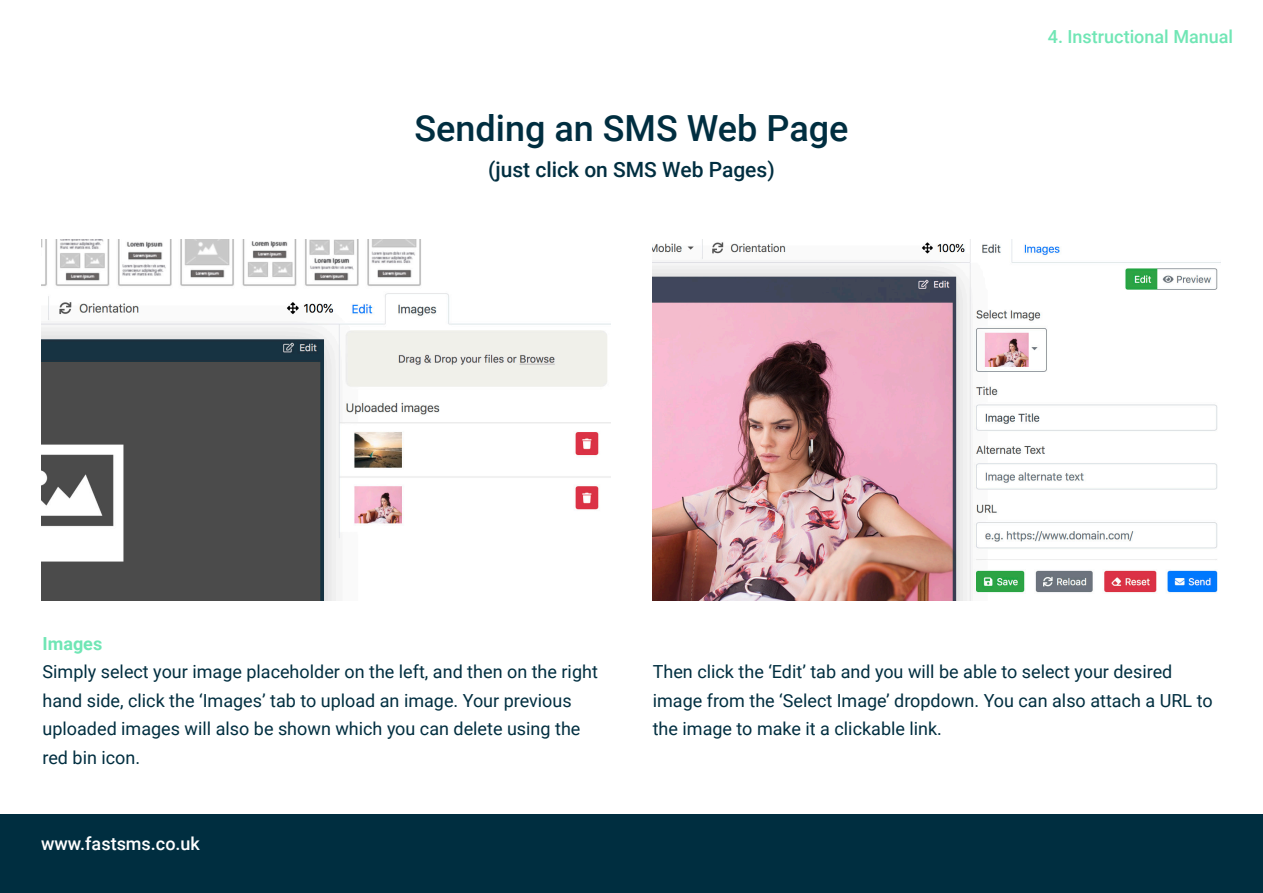
<style>
.page{position:relative;width:1263px;height:893px;background:#fff}
.page>*{position:absolute;margin:0;border:0;box-sizing:border-box;transform-origin:0 0}
.t1{font:500 36px "Roboto";color:#002e40}
.t2{font:500 21px "Roboto";color:#002e40}
.t3{font:18px/28.5px "Roboto";color:#002e40}
.t4{font:500 18px "Roboto";color:#70e6b5}
.t5{font:500 18px "Roboto";color:#fff}
.t6{font:700 18px "Roboto";color:#70e6b5}
</style>
<div class="page">
<div style="left:0;top:814px;width:1263px;height:79px;background:#002e40"></div>
<img style="left:653px;top:240px;width:567px;height:360px">
<img style="left:41px;top:240px;width:569px;height:360px">
<p class="t1" style="left:414px;top:103px;width:436px">Sending an SMS Web Page</p>
<p class="t2" style="left:488px;top:155px;width:288px">(just click on SMS Web Pages)</p>
<p class="t4" style="left:1048px;top:24px;width:187px">4. Instructional Manual</p>
<p class="t6" style="left:43px;top:631px;width:61px">Images</p>
<p class="t3" style="left:43px;top:657px;width:557px">Simply select your image placeholder on the left, and then on the right hand side, click the ‘Images’ tab to upload an image. Your previous uploaded images will also be shown which you can delete using the red bin icon.</p>
<p class="t3" style="left:653px;top:657px;width:561px">Then click the ‘Edit’ tab and you will be able to select your desired image from the ‘Select Image’ dropdown. You can also attach a URL to the image to make it a clickable link.</p>
<p class="t5" style="left:41px;top:831px;width:160px">www.fastsms.co.uk</p>
</div>
